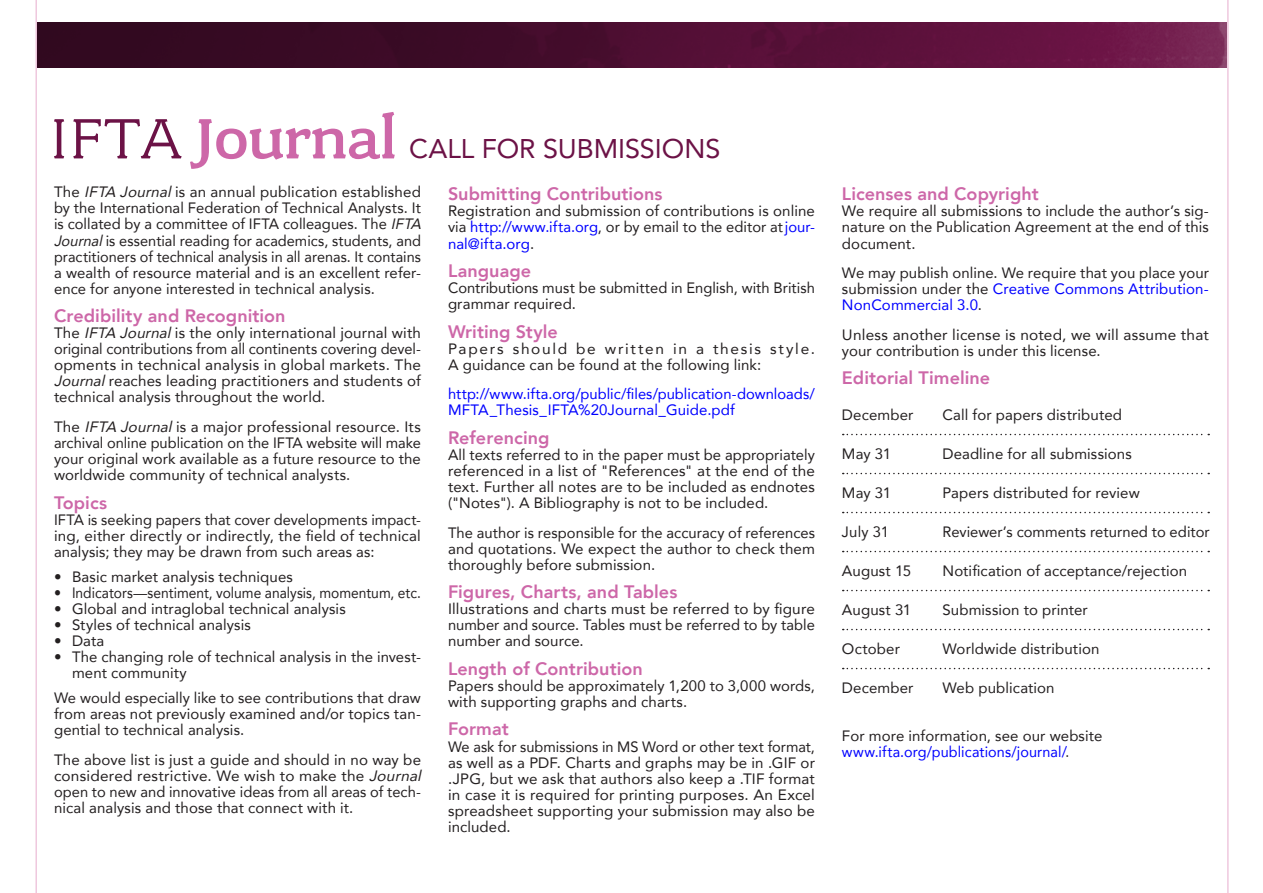
<style>
.page{position:relative;width:1263px;height:893px;background:#fff}
.page>*{position:absolute;margin:0;border:0;box-sizing:border-box;transform-origin:0 0}
.t1{font:27px "Avenir";color:#6c1246}
.t2{font:800 18px "Avenir";letter-spacing:.005em;color:#cd67a8}
.t3{font:15px/16px "Avenir";letter-spacing:.005em;color:#231f20;text-align:justify}
.t4{font:15px/16px "Avenir";letter-spacing:.005em;color:#00f}
.t5{font:15px/16px "Avenir";letter-spacing:.005em;color:#00f;scale:.96 1}
.t6{font:15px "Avenir";letter-spacing:.005em;color:#231f20;scale:.94 1}
.s1{font-style:italic}
.s2{color:#00f}
.s3{color:#231f20}
</style>
<div class="page">
<svg style="left:843px;top:434px;width:366px;height:1px"></svg>
<svg style="left:843px;top:473px;width:366px;height:1px"></svg>
<svg style="left:843px;top:512px;width:366px;height:1px"></svg>
<svg style="left:843px;top:551px;width:366px;height:1px"></svg>
<svg style="left:843px;top:590px;width:366px;height:1px"></svg>
<svg style="left:843px;top:629px;width:366px;height:1px"></svg>
<svg style="left:843px;top:668px;width:366px;height:1px"></svg>
<svg style="left:190px;top:112px;width:205px;height:57px"></svg>
<svg style="left:54px;top:119px;width:128px;height:39px"></svg>
<img style="left:37px;top:22px;width:1189px;height:46px">
<hr style="left:35px;top:0;width:2px;height:893px;background:#efc8de">
<hr style="left:1227px;top:0;width:1px;height:893px;background:#efc8de">
<h1 class="t1" style="left:409px;top:127px;width:313px">CALL FOR SUBMISSIONS</h1>
<p class="t3" style="left:54px;top:184px;width:370px">The <span class="s1">IFTA Journal</span> is an annual publication established by the International Federation of Technical Analysts. It is collated by a committee of IFTA colleagues. The <span class="s1">IFTA Journal</span> is essential reading for academics, students, and practitioners of technical analysis in all arenas. It contains a wealth of resource material and is an excellent refer&shy;ence for anyone interested in technical analysis.</p>
<p class="t2" style="left:54px;top:302px;width:233px">Credibility and Recognition</p>
<p class="t3" style="left:54px;top:325px;width:368px">The <span class="s1">IFTA Journal</span> is the only international journal with original contributions from all continents covering devel&shy;opments in technical analysis in global markets. The <span class="s1">Journal</span> reaches leading practitioners and students of technical analysis throughout the world.</p>
<p class="t3" style="left:54px;top:418px;width:368px">The <span class="s1">IFTA Journal</span> is a major professional resource. Its archival online publication on the IFTA website will make your original work available as a future resource to the worldwide community of technical analysts.</p>
<p class="t2" style="left:54px;top:488px;width:55px">Topics</p>
<p class="t3" style="left:54px;top:511px;width:368px">IFTA is seeking papers that cover developments impact&shy;ing, either directly or indirectly, the field of technical analysis; they may be drawn from such areas as:</p>
<p class="t3" style="left:54px;top:568px;width:240px">• Basic market analysis techniques</p>
<p class="t6" style="left:54px;top:581px;width:392px">• Indicators—sentiment, volume analysis, momentum, etc.</p>
<p class="t3" style="left:54px;top:600px;width:293px">• Global and intraglobal technical analysis</p>
<p class="t3" style="left:54px;top:616px;width:198px">• Styles of technical analysis</p>
<p class="t3" style="left:54px;top:632px;width:52px">• Data</p>
<p class="t3" style="left:72px;top:648px;width:350px;text-indent:-18px">• The changing role of technical analysis in the invest&shy;ment community</p>
<p class="t3" style="left:54px;top:689px;width:368px">We would especially like to see contributions that draw from areas not previously examined and/or topics tan&shy;gential to technical analysis.</p>
<p class="t3" style="left:54px;top:751px;width:369px">The above list is just a guide and should in no way be considered restrictive. We wish to make the <span class="s1">Journal </span>open to new and innovative ideas from all areas of tech&shy;nical analysis and those that connect with it.</p>
<p class="t2" style="left:448px;top:180px;width:216px">Submitting Contributions</p>
<p class="t3" style="left:448px;top:203px;width:368px">Registration and submission of contributions is online via <span class="s2">http://www.ifta.org</span>, or by email to the editor at<span class="s2">jour&shy;nal@ifta.org</span>.</p>
<p class="t2" style="left:448px;top:257px;width:85px">Language</p>
<p class="t3" style="left:448px;top:279px;width:368px">Contributions must be submitted in English, with British grammar required.</p>
<p class="t2" style="left:448px;top:317px;width:111px">Writing Style</p>
<p class="t3" style="left:448px;top:340px;width:368px">Papers should be written in a thesis style.<br>A guidance can be found at the following link:</p>
<p class="t4" style="left:448px;top:386px;width:368px">http://www.ifta.org/public/files/publication-downloads/<br>MFTA_Thesis_IFTA%20Journal_Guide.pdf</p>
<p class="t2" style="left:448px;top:424px;width:103px">Referencing</p>
<p class="t3" style="left:448px;top:446px;width:368px">All texts referred to in the paper must be appropriately referenced in a list of "References" at the end of the text. Further all notes are to be included as endnotes ("Notes"). A Bibliography is not to be included.</p>
<p class="t3" style="left:448px;top:524px;width:369px">The author is responsible for the accuracy of references and quotations. We expect the author to check them thoroughly before submission.</p>
<p class="t2" style="left:448px;top:578px;width:231px">Figures, Charts, and Tables</p>
<p class="t3" style="left:448px;top:601px;width:368px">Illustrations and charts must be referred to by figure number and source. Tables must be referred to by table number and source.</p>
<p class="t2" style="left:448px;top:655px;width:196px">Length of Contribution</p>
<p class="t3" style="left:448px;top:677px;width:368px">Papers should be approximately 1,200 to 3,000 words, with supporting graphs and charts.</p>
<p class="t2" style="left:448px;top:715px;width:62px">Format</p>
<p class="t3" style="left:448px;top:738px;width:368px">We ask for submissions in MS Word or other text format, as well as a PDF. Charts and graphs may be in .GIF or .JPG, but we ask that authors also keep a .TIF format in case it is required for printing purposes. An Excel spreadsheet supporting your submission may also be included.</p>
<p class="t2" style="left:842px;top:180px;width:198px">Licenses and Copyright</p>
<p class="t3" style="left:842px;top:203px;width:368px">We require all submissions to include the author’s sig&shy;nature on the Publication Agreement at the end of this document.</p>
<p class="t3" style="left:842px;top:264px;width:368px">We may publish online. We require that you place your submission under the <span class="s2">Creative Commons Attribution-NonCommercial 3.0</span>.</p>
<p class="t3" style="left:842px;top:326px;width:368px">Unless another license is noted, we will assume that your contribution is under this license.</p>
<p class="t2" style="left:842px;top:364px;width:150px">Editorial Timeline</p>
<p class="t3" style="left:842px;top:407px;width:73px">December</p>
<p class="t3" style="left:942px;top:407px;width:181px">Call for papers distributed</p>
<p class="t3" style="left:842px;top:446px;width:51px">May 31</p>
<p class="t3" style="left:942px;top:446px;width:191px">Deadline for all submissions</p>
<p class="t3" style="left:842px;top:485px;width:51px">May 31</p>
<p class="t3" style="left:942px;top:485px;width:199px">Papers distributed for review</p>
<p class="t3" style="left:842px;top:524px;width:48px">July 31</p>
<p class="t3" style="left:942px;top:524px;width:269px">Reviewer’s comments returned to editor</p>
<p class="t3" style="left:842px;top:563px;width:71px">August 15</p>
<p class="t3" style="left:942px;top:563px;width:246px">Notification of acceptance/rejection</p>
<p class="t3" style="left:842px;top:602px;width:71px">August 31</p>
<p class="t3" style="left:942px;top:602px;width:147px">Submission to printer</p>
<p class="t3" style="left:842px;top:641px;width:59px">October</p>
<p class="t3" style="left:942px;top:641px;width:158px">Worldwide distribution</p>
<p class="t3" style="left:842px;top:680px;width:73px">December</p>
<p class="t3" style="left:942px;top:680px;width:114px">Web publication</p>
<p class="t5" style="left:842px;top:727px;width:273px"><span class="s3">For more information, see our website </span>www.ifta.org/publications/journal/<span class="s3">.</span></p>
</div>
